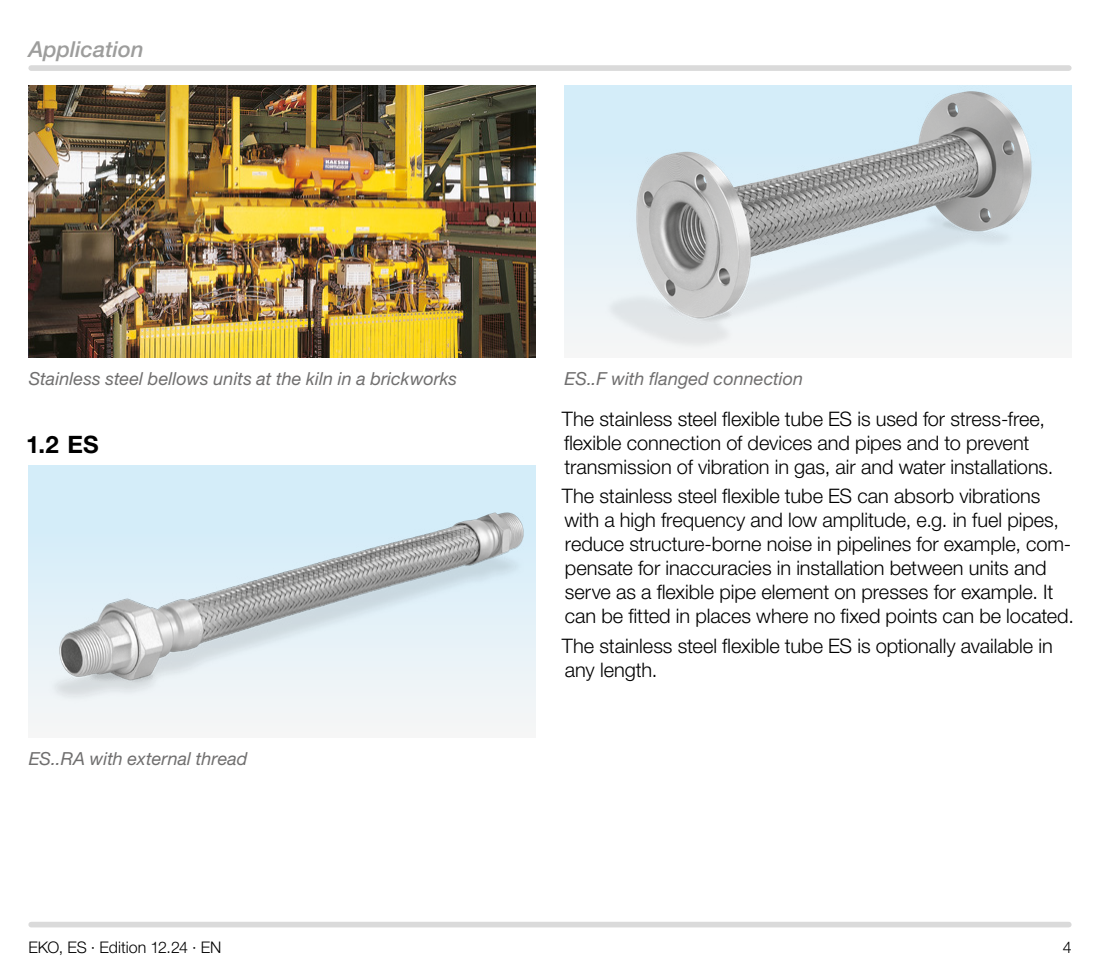
<style>
.page{position:relative;width:1100px;height:970px;background:#fff}
.page>*{position:absolute;margin:0;border:0;box-sizing:border-box;transform-origin:0 0}
.t1{font:700 24px "Helvetica Neue LT Pro";color:#000}
.t2{font:italic 500 22px "Helvetica Neue LT Pro";color:#9d9d9c}
.t3{font:300 20px/24px "Helvetica Neue LT Pro";letter-spacing:-.005em;color:#000}
.t4{font:italic 18px "Helvetica Neue LT Pro";color:#706f6f}
.t5{font:300 16px "Helvetica Neue LT Pro";letter-spacing:-.005em;color:#000}
</style>
<div class="page">
<div style="left:31px;top:921px;width:1038px;height:6px;background:#dadada"></div>
<div style="left:31px;top:65px;width:1038px;height:6px;background:#dadada"></div>
<img style="left:28px;top:85px;width:508px;height:272px">
<svg style="left:28px;top:465px;width:508px;height:261px"></svg>
<img style="left:28px;top:496px;width:508px;height:209px">
<div style="left:564px;top:85px;width:507px;height:272px;background:linear-gradient(to bottom,#ceebfa,#f5f6f7)"></div>
<img style="left:597px;top:85px;width:442px;height:272px">
<p class="t2" style="left:28px;top:36px;width:117px">Application</p>
<p class="t4" style="left:29px;top:367px;width:430px">Stainless steel bellows units at the kiln in a brickworks</p>
<p class="t1" style="left:26px;top:430px;width:74px">1.2 ES</p>
<p class="t4" style="left:29px;top:747px;width:220px">ES..RA with external thread</p>
<p class="t4" style="left:565px;top:367px;width:240px">ES..F with flanged connection</p>
<p class="t3" style="left:562px;top:406px;width:493px">The stainless steel flexible tube ES is used for stress-free, flexible connection of devices and pipes and to prevent transmission of vibration in gas, air and water installations.</p>
<p class="t3" style="left:562px;top:484px;width:513px">The stainless steel flexible tube ES can absorb vibrations with a high frequency and low amplitude, e.g. in fuel pipes, reduce structure-borne noise in pipelines for example, com&shy;pensate for inaccuracies in installation between units and serve as a flexible pipe element on presses for example. It can be fitted in places where no fixed points can be located.</p>
<p class="t3" style="left:562px;top:633px;width:492px">The stainless steel flexible tube ES is optionally available in any length.</p>
<p class="t5" style="left:28px;top:937px;width:195px">EKO, ES · Edition 12.24 · EN</p>
<p class="t5" style="left:1063px;top:937px;width:10px">4</p>
</div>
